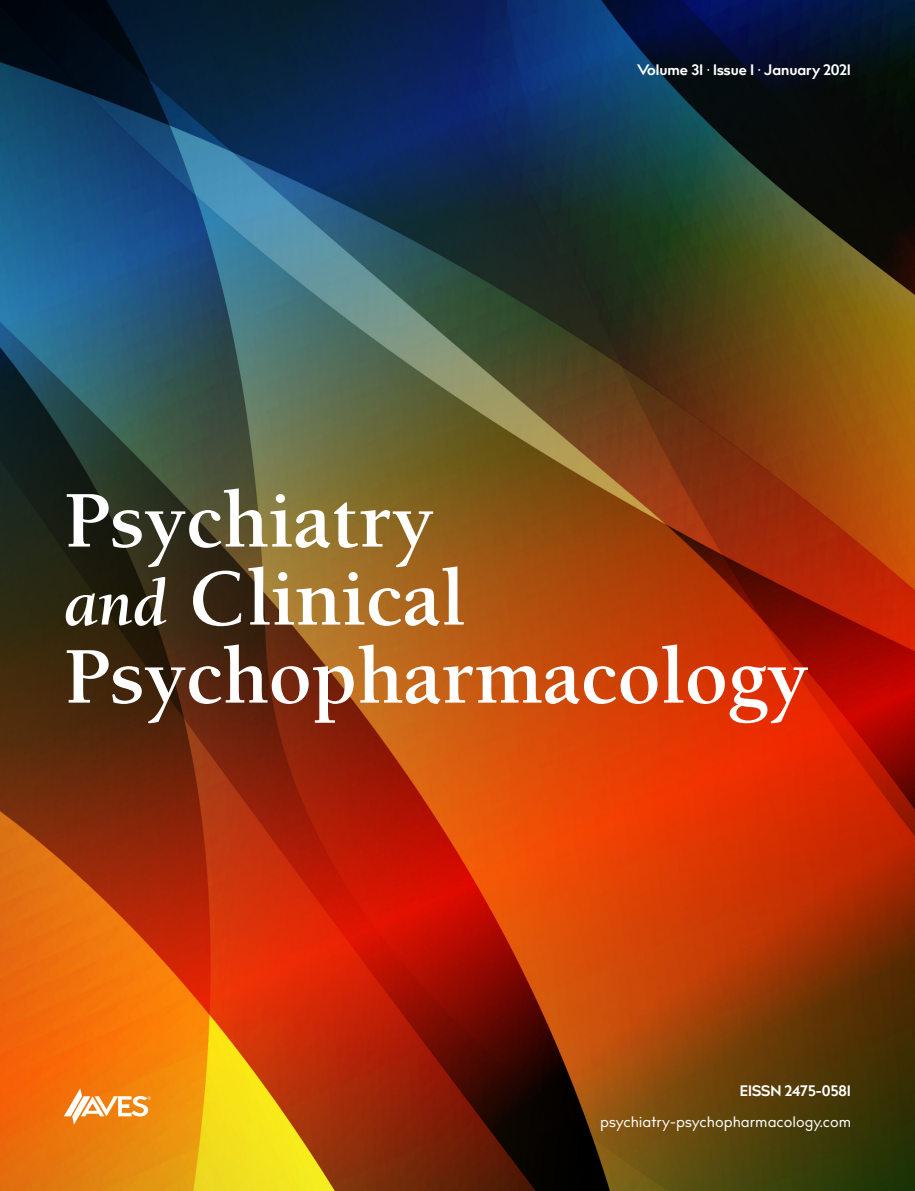
<style>
.page{position:relative;width:915px;height:1191px;background:#fff}
.page>*{position:absolute;margin:0;border:0;box-sizing:border-box;transform-origin:0 0}
.t1{font:700 82.5px/78px "Berkeley Std";color:#fff}
.t2{font:700 15px "billcorpnar";color:#fff}
.t3{font:15px "billcorpnar";color:#fff}
.s1{font-family:"Myriad Pro";font-weight:400}
.s2{font-style:italic;font-size:67.5px}
</style>
<div class="page">
<img style="left:0;top:0;width:914px;height:1191px">
<svg style="left:64px;top:1088px;width:87px;height:36px"></svg>
<p class="t2" style="left:636px;top:59px;width:215px">Volume 31 <span class="s1">·</span> Issue 1 <span class="s1">·</span> January 2021</p>
<h1 class="t1" style="left:64px;top:483px;width:746px">Psychiatry<br><span class="s2">and</span> Clinical<br>Psychopharmacology</h1>
<p class="t2" style="left:739px;top:1080px;width:113px">EISSN 2475-0581</p>
<p class="t3" style="left:599px;top:1111px;width:252px">psychiatry-psychopharmacology.com</p>
</div>
